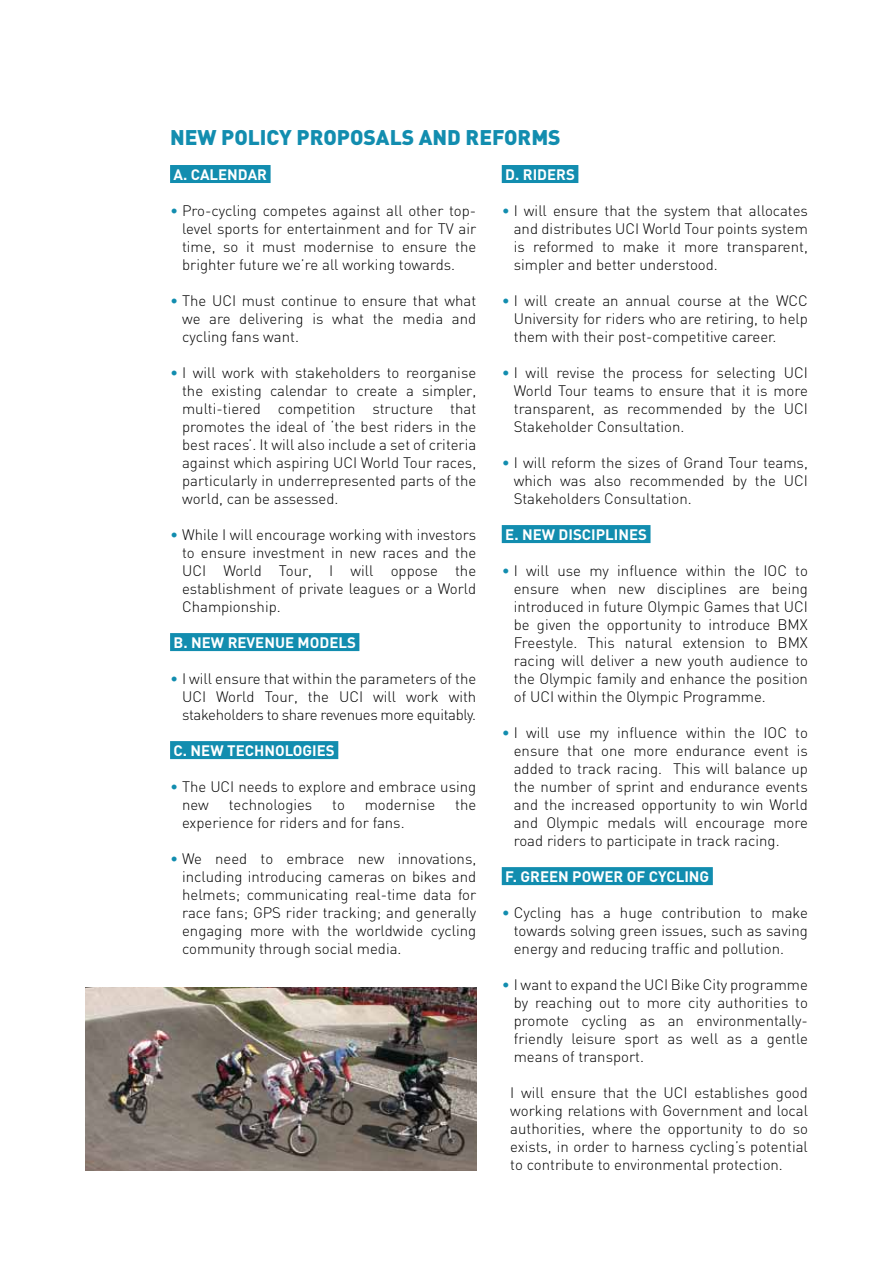
<style>
.page{position:relative;width:893px;height:1263px;background:#fff}
.page>*{position:absolute;margin:0;border:0;box-sizing:border-box;transform-origin:0 0}
.t1{font:900 21px "DIN";color:#128daf}
.t2{font:300 15px/18px "DIN";color:#000;text-align:justify}
.t3{font:700 15px "DIN";color:#fff}
.s1{color:#128daf}
</style>
<div class="page">
<div style="left:170px;top:165px;width:101px;height:18px;background:#128daf"></div>
<div style="left:170px;top:633px;width:189px;height:18px;background:#128daf"></div>
<div style="left:170px;top:741px;width:168px;height:18px;background:#128daf"></div>
<div style="left:502px;top:165px;width:76px;height:18px;background:#128daf"></div>
<div style="left:502px;top:525px;width:148px;height:18px;background:#128daf"></div>
<div style="left:502px;top:867px;width:211px;height:18px;background:#128daf"></div>
<img style="left:85px;top:988px;width:391px;height:182px">
<h1 class="t1" style="left:170px;top:123px;width:376px">NEW POLICY PROPOSALS AND REFORMS</h1>
<p class="t3" style="left:174px;top:165px;width:95px">A. CALENDAR</p>
<p class="t2" style="left:182px;top:201px;width:296px;text-indent:-12px"><span class="s1">•</span> Pro-cycling competes against all other top&shy;level sports for entertainment and for TV air time, so it must modernise to ensure the brighter future we’re all working towards.</p>
<p class="t2" style="left:182px;top:291px;width:296px;text-indent:-12px"><span class="s1">•</span> The UCI must continue to ensure that what we are delivering is what the media and cycling fans want.</p>
<p class="t2" style="left:182px;top:363px;width:296px;text-indent:-12px"><span class="s1">•</span> I will work with stakeholders to reorganise the existing calendar to create a simpler, multi-tiered competition structure that promotes the ideal of ‘the best riders in the best races’. It will also include a set of criteria against which aspiring UCI World Tour races, particularly in underrepresented parts of the world, can be assessed.</p>
<p class="t2" style="left:182px;top:525px;width:296px;text-indent:-12px"><span class="s1">•</span> While I will encourage working with investors to ensure investment in new races and the UCI World Tour, I will oppose the establishment of private leagues or a World Championship.</p>
<p class="t3" style="left:174px;top:633px;width:184px">B. N EW REVENUE MODELS</p>
<p class="t2" style="left:182px;top:669px;width:296px;text-indent:-12px"><span class="s1">•</span> I will ensure that within the parameters of the UCI World Tour, the UCI will work with stakeholders to share revenues more equitably.</p>
<p class="t3" style="left:174px;top:741px;width:163px">C. N EW TECHNOLOGI ES</p>
<p class="t2" style="left:182px;top:777px;width:296px;text-indent:-12px"><span class="s1">•</span> The UCI needs to explore and embrace using new</p>
<p class="t2" style="left:229px;top:795px;width:85px">technologies</p>
<p class="t2" style="left:332px;top:795px;width:14px">to</p>
<p class="t2" style="left:365px;top:795px;width:72px">modernise</p>
<p class="t2" style="left:455px;top:795px;width:23px">the</p>
<p class="t2" style="left:182px;top:813px;width:224px">experience for riders and for fans.</p>
<p class="t2" style="left:182px;top:849px;width:296px;text-indent:-12px"><span class="s1">•</span> We need to embrace new innovations, including introducing cameras on bikes and helmets; communicating real-time data for race fans; GPS rider tracking; and generally engaging more with the worldwide cycling community through social media.</p>
<p class="t3" style="left:505px;top:165px;width:71px">D. RI DERS</p>
<p class="t2" style="left:514px;top:201px;width:296px;text-indent:-12px"><span class="s1">•</span> I will ensure that the system that allocates and distributes UCI World Tour points system is reformed to make it more transparent, simpler and better understood.</p>
<p class="t2" style="left:514px;top:291px;width:296px;text-indent:-12px"><span class="s1">•</span> I will create an annual course at the WCC University for riders who are retiring, to help them with their post-competitive career.</p>
<p class="t2" style="left:514px;top:363px;width:296px;text-indent:-12px"><span class="s1">•</span> I will revise the process for selecting UCI World Tour teams to ensure that it is more transparent, as recommended by the UCI Stakeholder Consultation.</p>
<p class="t2" style="left:514px;top:453px;width:296px;text-indent:-12px"><span class="s1">•</span> I will reform the sizes of Grand Tour teams, which was also recommended by the UCI Stakeholders Consultation.</p>
<p class="t3" style="left:505px;top:525px;width:143px">E. N EW DISCI PLI NES</p>
<p class="t2" style="left:514px;top:561px;width:296px;text-indent:-12px"><span class="s1">•</span> I will use my influence within the IOC to ensure when new disciplines are being introduced in future Olympic Games that UCI be given the opportunity to introduce BMX Freestyle. This natural extension to BMX racing will deliver a new youth audience to the Olympic family and enhance the position of UCI within the Olympic Programme.</p>
<p class="t2" style="left:514px;top:723px;width:296px;text-indent:-12px"><span class="s1">•</span> I will use my influence within the IOC to ensure that one more endurance event is added to track racing. This will balance up the number of sprint and endurance events and the increased opportunity to win World and Olympic medals will encourage more road riders to participate in track racing.</p>
<p class="t3" style="left:505px;top:867px;width:206px">F. GREEN POWER OF CYCLI NG</p>
<p class="t2" style="left:514px;top:903px;width:296px;text-indent:-12px"><span class="s1">•</span> Cycling has a huge contribution to make towards solving green issues, such as saving energy and reducing traffic and pollution.</p>
<p class="t2" style="left:514px;top:975px;width:296px;text-indent:-12px"><span class="s1">•</span> I want to expand the UCI Bike City programme by reaching out to more city authorities to promote cycling as an environmentally&shy;friendly leisure sport as well as a gentle means of transport.</p>
<p class="t2" style="left:510px;top:1083px;width:299px">I will ensure that the UCI establishes good working relations with Government and local authorities, where the opportunity to do so exists, in order to harness cycling’s potential to contribute to environmental protection.</p>
</div>
